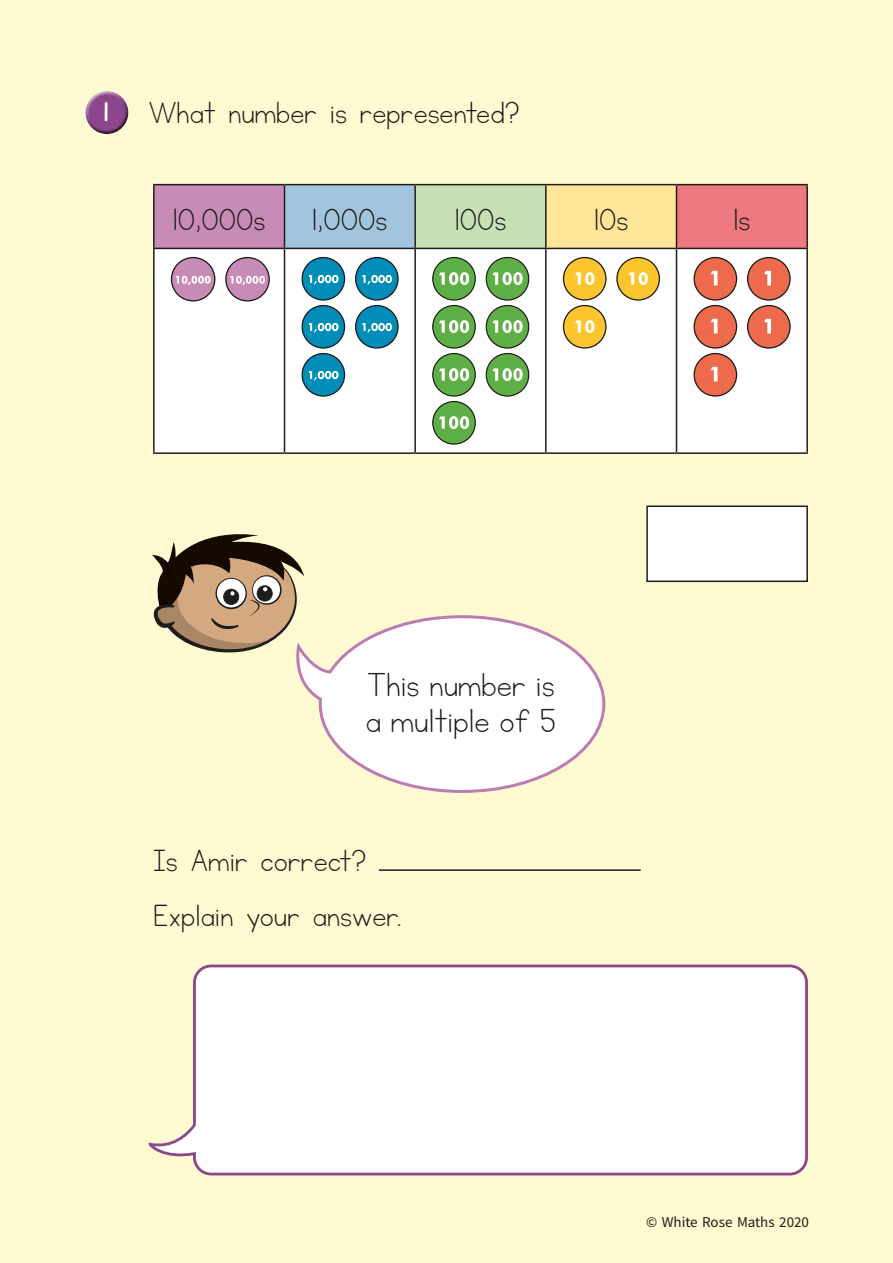
<style>
.page{position:relative;width:893px;height:1263px;background:#fffad2}
.page>*{position:absolute;margin:0;border:0;box-sizing:border-box;transform-origin:0 0}
.t1{font:39px/36px "KG Neatly Printed";color:#1d1d1b}
.t2{font:36px/54.8px "KG Neatly Printed";color:#1d1d1b}
.t3{font:15px "Source Sans Pro";color:#1d1d1b}
.s1{font-family:"KG Miss Kindy Chunky";font-size:22.5px;color:#fff}
</style>
<div class="page">
<div style="left:85px;top:91px;width:44px;height:34px;background:#fff;opacity:.75"></div>
<div style="left:85px;top:98px;width:45px;height:38px;background:#1d1d1b;opacity:.75"></div>
<div style="left:154px;top:185px;width:130px;height:63px;background:#c88bb6"></div>
<div style="left:284px;top:185px;width:131px;height:63px;background:#a3c4dd"></div>
<div style="left:415px;top:185px;width:131px;height:63px;background:#c7e0b5"></div>
<div style="left:546px;top:185px;width:130px;height:63px;background:#ffe597"></div>
<div style="left:676px;top:185px;width:131px;height:63px;background:#ef7980"></div>
<div style="left:155px;top:249px;width:651px;height:203px;background:#fff"></div>
<hr style="left:153px;top:249px;width:2px;height:203px;background:#1d1d1b">
<hr style="left:284px;top:249px;width:1px;height:203px;background:#1d1d1b">
<hr style="left:414px;top:249px;width:2px;height:203px;background:#1d1d1b">
<hr style="left:545px;top:249px;width:2px;height:203px;background:#1d1d1b">
<hr style="left:676px;top:249px;width:1px;height:203px;background:#1d1d1b">
<hr style="left:806px;top:249px;width:2px;height:203px;background:#1d1d1b">
<hr style="left:153px;top:184px;width:131px;height:1px;background:#1d1d1b">
<hr style="left:153px;top:185px;width:2px;height:63px;background:#1d1d1b">
<hr style="left:284px;top:184px;width:131px;height:1px;background:#1d1d1b">
<hr style="left:284px;top:185px;width:1px;height:63px;background:#1d1d1b">
<hr style="left:415px;top:184px;width:131px;height:1px;background:#1d1d1b">
<hr style="left:414px;top:185px;width:2px;height:63px;background:#1d1d1b">
<hr style="left:546px;top:184px;width:130px;height:1px;background:#1d1d1b">
<hr style="left:545px;top:185px;width:2px;height:63px;background:#1d1d1b">
<hr style="left:676px;top:184px;width:132px;height:1px;background:#1d1d1b">
<hr style="left:676px;top:185px;width:1px;height:63px;background:#1d1d1b">
<hr style="left:806px;top:185px;width:2px;height:63px;background:#1d1d1b">
<hr style="left:153px;top:248px;width:131px;height:1px;background:#1d1d1b">
<hr style="left:284px;top:248px;width:131px;height:1px;background:#1d1d1b">
<hr style="left:415px;top:248px;width:131px;height:1px;background:#1d1d1b">
<hr style="left:546px;top:248px;width:130px;height:1px;background:#1d1d1b">
<hr style="left:676px;top:248px;width:132px;height:1px;background:#1d1d1b">
<hr style="left:153px;top:452px;width:131px;height:2px;background:#1d1d1b">
<hr style="left:284px;top:452px;width:131px;height:2px;background:#1d1d1b">
<hr style="left:415px;top:452px;width:131px;height:2px;background:#1d1d1b">
<hr style="left:546px;top:452px;width:130px;height:2px;background:#1d1d1b">
<hr style="left:676px;top:452px;width:132px;height:2px;background:#1d1d1b">
<div style="left:171px;top:258px;width:44px;height:43px;background:#c88bb6;border-radius:50%"></div>
<div style="left:171px;top:257px;width:44px;height:45px;border:1px solid #1d1d1b;border-radius:50%"></div>
<svg style="left:176px;top:276px;width:35px;height:9px"></svg>
<div style="left:226px;top:258px;width:43px;height:43px;background:#c88bb6;border-radius:50%"></div>
<div style="left:225px;top:257px;width:45px;height:45px;border:1px solid #1d1d1b;border-radius:50%"></div>
<svg style="left:230px;top:276px;width:35px;height:9px"></svg>
<div style="left:302px;top:258px;width:43px;height:42px;background:#008db9;border-radius:50%"></div>
<div style="left:301px;top:257px;width:44px;height:44px;border:1px solid #1d1d1b;border-radius:50%"></div>
<svg style="left:309px;top:275px;width:29px;height:9px"></svg>
<div style="left:356px;top:258px;width:42px;height:42px;background:#008db9;border-radius:50%"></div>
<div style="left:355px;top:257px;width:44px;height:44px;border:1px solid #1d1d1b;border-radius:50%"></div>
<svg style="left:362px;top:275px;width:30px;height:9px"></svg>
<div style="left:302px;top:306px;width:43px;height:42px;background:#008db9;border-radius:50%"></div>
<div style="left:301px;top:305px;width:44px;height:44px;border:1px solid #1d1d1b;border-radius:50%"></div>
<svg style="left:309px;top:323px;width:29px;height:9px"></svg>
<div style="left:356px;top:306px;width:42px;height:42px;background:#008db9;border-radius:50%"></div>
<div style="left:355px;top:305px;width:44px;height:44px;border:1px solid #1d1d1b;border-radius:50%"></div>
<svg style="left:362px;top:323px;width:30px;height:9px"></svg>
<div style="left:302px;top:354px;width:43px;height:42px;background:#008db9;border-radius:50%"></div>
<div style="left:301px;top:353px;width:44px;height:44px;border:1px solid #1d1d1b;border-radius:50%"></div>
<svg style="left:309px;top:371px;width:29px;height:9px"></svg>
<div style="left:433px;top:257px;width:42px;height:43px;background:#5eb046;border-radius:50%"></div>
<div style="left:432px;top:257px;width:44px;height:44px;border:1px solid #1d1d1b;border-radius:50%"></div>
<svg style="left:439px;top:272px;width:30px;height:13px"></svg>
<div style="left:486px;top:257px;width:43px;height:43px;background:#5eb046;border-radius:50%"></div>
<div style="left:486px;top:257px;width:43px;height:44px;border:1px solid #1d1d1b;border-radius:50%"></div>
<svg style="left:492px;top:272px;width:31px;height:13px"></svg>
<div style="left:433px;top:305px;width:42px;height:43px;background:#5eb046;border-radius:50%"></div>
<div style="left:432px;top:305px;width:44px;height:44px;border:1px solid #1d1d1b;border-radius:50%"></div>
<svg style="left:439px;top:320px;width:30px;height:13px"></svg>
<div style="left:486px;top:305px;width:43px;height:43px;background:#5eb046;border-radius:50%"></div>
<div style="left:486px;top:305px;width:43px;height:44px;border:1px solid #1d1d1b;border-radius:50%"></div>
<svg style="left:492px;top:320px;width:31px;height:13px"></svg>
<div style="left:433px;top:353px;width:42px;height:43px;background:#5eb046;border-radius:50%"></div>
<div style="left:432px;top:353px;width:44px;height:44px;border:1px solid #1d1d1b;border-radius:50%"></div>
<svg style="left:439px;top:368px;width:30px;height:13px"></svg>
<div style="left:486px;top:353px;width:43px;height:43px;background:#5eb046;border-radius:50%"></div>
<div style="left:486px;top:353px;width:43px;height:44px;border:1px solid #1d1d1b;border-radius:50%"></div>
<svg style="left:492px;top:368px;width:31px;height:13px"></svg>
<div style="left:433px;top:401px;width:42px;height:43px;background:#5eb046;border-radius:50%"></div>
<div style="left:432px;top:401px;width:44px;height:44px;border:1px solid #1d1d1b;border-radius:50%"></div>
<svg style="left:439px;top:416px;width:30px;height:13px"></svg>
<div style="left:563px;top:258px;width:43px;height:42px;background:#fcc52e;border-radius:50%"></div>
<div style="left:563px;top:257px;width:44px;height:44px;border:1px solid #1d1d1b;border-radius:50%"></div>
<svg style="left:575px;top:272px;width:19px;height:13px"></svg>
<div style="left:617px;top:258px;width:42px;height:42px;background:#fcc52e;border-radius:50%"></div>
<div style="left:616px;top:257px;width:44px;height:44px;border:1px solid #1d1d1b;border-radius:50%"></div>
<svg style="left:629px;top:272px;width:19px;height:13px"></svg>
<div style="left:563px;top:306px;width:43px;height:42px;background:#fcc52e;border-radius:50%"></div>
<div style="left:563px;top:305px;width:44px;height:44px;border:1px solid #1d1d1b;border-radius:50%"></div>
<svg style="left:575px;top:320px;width:19px;height:13px"></svg>
<div style="left:694px;top:258px;width:43px;height:42px;background:#ed6a4d;border-radius:50%"></div>
<div style="left:693px;top:257px;width:44px;height:44px;border:1px solid #1d1d1b;border-radius:50%"></div>
<svg style="left:711px;top:271px;width:6px;height:14px"></svg>
<div style="left:748px;top:258px;width:42px;height:42px;background:#ed6a4d;border-radius:50%"></div>
<div style="left:747px;top:257px;width:44px;height:44px;border:1px solid #1d1d1b;border-radius:50%"></div>
<svg style="left:764px;top:271px;width:7px;height:14px"></svg>
<div style="left:694px;top:306px;width:43px;height:42px;background:#ed6a4d;border-radius:50%"></div>
<div style="left:693px;top:305px;width:44px;height:44px;border:1px solid #1d1d1b;border-radius:50%"></div>
<svg style="left:711px;top:319px;width:6px;height:14px"></svg>
<div style="left:748px;top:306px;width:42px;height:42px;background:#ed6a4d;border-radius:50%"></div>
<div style="left:747px;top:305px;width:44px;height:44px;border:1px solid #1d1d1b;border-radius:50%"></div>
<svg style="left:764px;top:319px;width:7px;height:14px"></svg>
<div style="left:694px;top:354px;width:43px;height:42px;background:#ed6a4d;border-radius:50%"></div>
<div style="left:693px;top:353px;width:44px;height:44px;border:1px solid #1d1d1b;border-radius:50%"></div>
<svg style="left:711px;top:367px;width:6px;height:14px"></svg>
<div style="left:647px;top:506px;width:160px;height:75px;background:#fff"></div>
<div style="left:646px;top:505px;width:162px;height:77px;border:2px solid #1d1d1b"></div>
<hr style="left:379px;top:869px;width:262px;height:2px;background:#1d1d1b">
<svg style="left:148px;top:964px;width:660px;height:212px;background:#fbf8f8"></svg>
<svg style="left:152px;top:534px;width:152px;height:119px"></svg>
<svg style="left:291px;top:614px;width:315px;height:179px"></svg>
<p class="t2" style="left:104px;top:87px;width:417px"><span class="s1">1</span> What number is represented?</p>
<p class="t2" style="left:173px;top:194px;width:94px">10,000s</p>
<p class="t2" style="left:312px;top:194px;width:77px">1,000s</p>
<p class="t2" style="left:455px;top:194px;width:53px">100s</p>
<p class="t2" style="left:594px;top:194px;width:36px">10s</p>
<p class="t2" style="left:733px;top:194px;width:18px">1s</p>
<p class="t1" style="left:366px;top:668px;width:192px">This number is a multiple of 5</p>
<p class="t2" style="left:153px;top:834px;width:250px">Is Amir correct?<br>Explain your answer.</p>
<p class="t3" style="left:646px;top:1213px;width:164px">© White Rose Maths 2020</p>
</div>
